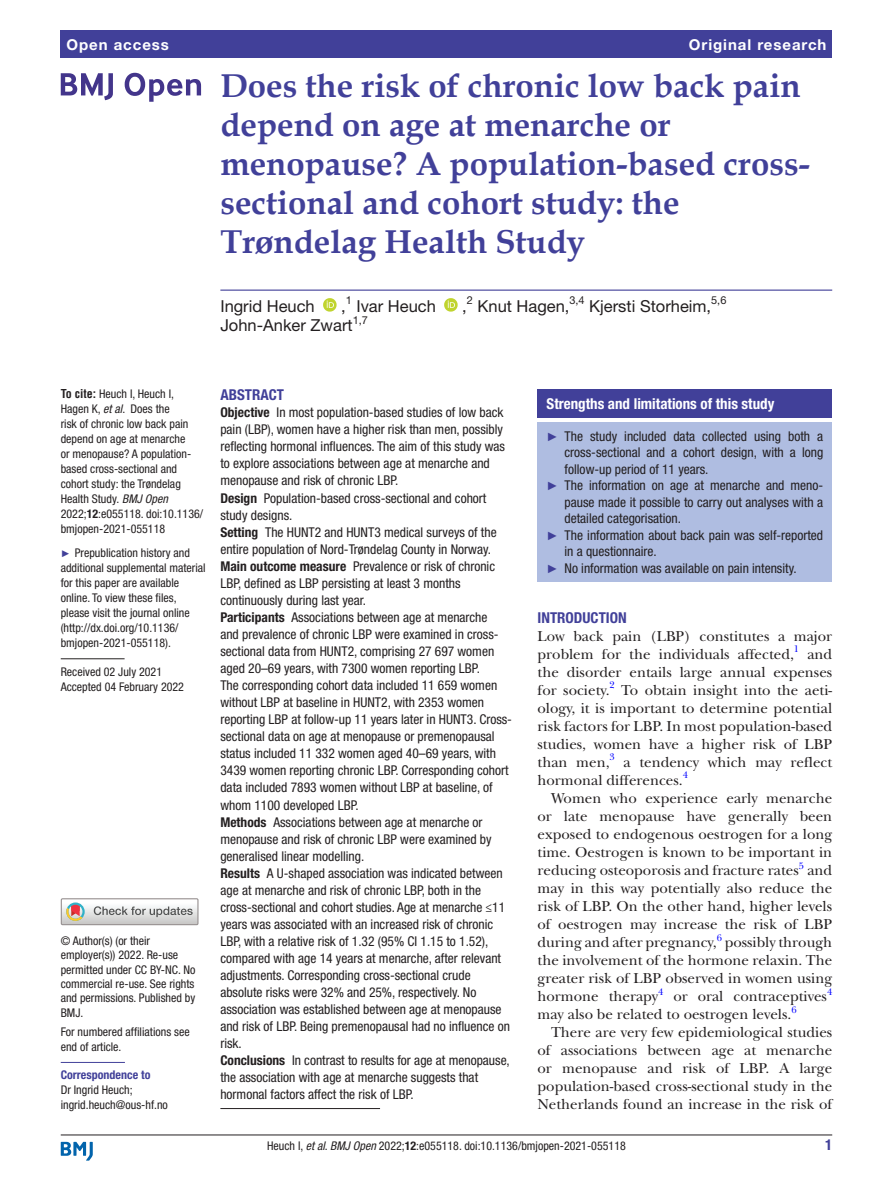
<style>
.page{position:relative;width:893px;height:1191px;background:#fff}
.page>*{position:absolute;margin:0;border:0;box-sizing:border-box;transform-origin:0 0}
.t1{font:700 33px/39px "Book Antiqua";color:#414099}
.t2{font:16.5px "Helvetica Neue LT Std";color:#231f20}
.t3{font:15px/18px "New Baskerville";color:#231f20;text-align:justify}
.t4{font:700 condensed 15px "Helvetica Neue LT Std";color:#fff}
.t5{font:700 15px "Helvetica Neue LT Std";letter-spacing:.065em;color:#fff}
.t6{font:700 condensed 15px "Helvetica Neue LT Std";color:#414099}
.t7{font:condensed 13.5px/17.1px "Helvetica Neue LT Std";color:#231f20}
.t8{font:condensed 12px/15px "Helvetica Neue LT Std";color:#231f20}
.t9{font:700 condensed 12px "Helvetica Neue LT Std";color:#414099}
.t10{font:10.95px "Helvetica Neue LT Std";color:#231f20}
.t11{font:9.9px "New Baskerville";color:#00f}
.s1{font-family:"Helvetica LT Std";font-weight:700}
.s2{font-style:italic}
.s3{font-weight:700}
.s4{font-family:"Arial";font-stretch:normal;font-size:9.75px;color:#414099}
.s5{font-family:"Arial";font-stretch:normal;font-size:12px;color:#414099}
</style>
<div class="page">
<hr style="left:61px;top:1134px;width:771px;height:1px;background:#231f20">
<svg style="left:61px;top:1141px;width:32px;height:19px"></svg>
<div style="left:61px;top:31px;width:771px;height:27px;background:#414099"></div>
<hr style="left:220px;top:289px;width:612px;height:2px;background:#414099">
<svg style="left:323px;top:298px;width:14px;height:14px"></svg>
<svg style="left:444px;top:298px;width:14px;height:14px"></svg>
<hr style="left:61px;top:658px;width:64px;height:1px;background:#231f20">
<hr style="left:61px;top:1062px;width:64px;height:1px;background:#414099">
<svg style="left:61px;top:73px;width:52px;height:27px"></svg>
<svg style="left:125px;top:73px;width:76px;height:29px"></svg>
<div style="left:61px;top:898px;width:138px;height:27px;border:1px solid #969090"></div>
<svg style="left:61px;top:898px;width:137px;height:26px"></svg>
<hr style="left:220px;top:1108px;width:160px;height:1px;background:#231f20">
<div style="left:538px;top:389px;width:294px;height:29px;background:#414099"></div>
<div style="left:538px;top:422px;width:294px;height:160px;background:#afbde1"></div>
<p class="t5" style="left:66px;top:35px;width:104px">Open access</p>
<p class="t5" style="left:689px;top:35px;width:139px">Original research</p>
<h1 class="t1" style="left:220px;top:66px;width:591px">Does the risk of chronic low back pain depend on age at menarche or menopause? A population-based cross&shy;sectional and cohort study: the<br>Trøndelag Health Study</h1>
<p class="t2" style="left:220px;top:296px;width:96px">Ingrid Heuch</p>
<p class="t2" style="left:341px;top:296px;width:6px">,</p>
<p class="t10" style="left:346px;top:294px;width:8px">1</p>
<p class="t2" style="left:356px;top:296px;width:81px">Ivar Heuch</p>
<p class="t10" style="left:467px;top:294px;width:8px">2</p>
<p class="t2" style="left:477px;top:296px;width:94px">Knut Hagen,</p>
<p class="t10" style="left:569px;top:294px;width:17px">3,4</p>
<p class="t2" style="left:589px;top:296px;width:123px">Kjersti Storheim,</p>
<p class="t10" style="left:711px;top:294px;width:17px">5,6</p>
<p class="t2" style="left:462px;top:296px;width:6px">,</p>
<p class="t2" style="left:220px;top:315px;width:134px">John-Anker Zwart</p>
<p class="t10" style="left:353px;top:313px;width:17px">1,7</p>
<p class="t8" style="left:61px;top:386px;width:144px"><span class="s1">To cite:</span> Heuch I, Heuch I,<br>Hagen K, <span class="s2">et al</span>. Does the<br>risk of chronic low back pain depend on age at menarche<br>or menopause? A population&shy;based cross-sectional and cohort study: the Trøndelag<br>Health Study. <span class="s2">BMJ Open<br></span>2022;<span class="s3">12</span>:e055118. doi:10.1136/ bmjopen-2021-055118</p>
<p class="t8" style="left:61px;top:545px;width:146px"><span class="s4">►</span> Prepublication history and additional supplemental material for this paper are available online. To view these files, please visit the journal online (http://dx.doi.org/10.1136/ bmjopen-2021-055118).</p>
<p class="t8" style="left:61px;top:664px;width:125px">Received 02 July 2021<br>Accepted 04 February 2022</p>
<p class="t8" style="left:61px;top:933px;width:136px;line-height:14.4px">© Author(s) (or their employer(s)) 2022. Re-use permitted under CC BY-NC. No commercial re-use. See rights and permissions. Published by<br>BMJ.</p>
<p class="t8" style="left:61px;top:1024px;width:130px">For numbered affiliations see end of article.</p>
<p class="t9" style="left:61px;top:1067px;width:91px">Correspondence to</p>
<p class="t8" style="left:61px;top:1082px;width:109px">Dr Ingrid Heuch; ingrid.heuch@ous-hf.no</p>
<p class="t6" style="left:220px;top:386px;width:65px">ABSTRACT</p>
<p class="t7" style="left:220px;top:404px;width:293px"><span class="s3">Objective</span> In most population-based studies of low back pain (LBP), women have a higher risk than men, possibly reflecting hormonal influences. The aim of this study was to explore associations between age at menarche and menopause and risk of chronic LBP.<br><span class="s3">Design</span> Population-based cross-sectional and cohort study designs.<br><span class="s3">Setting</span> The HUNT2 and HUNT3 medical surveys of the entire population of Nord-Trøndelag County in Norway.<br><span class="s3">Main outcome measure</span> Prevalence or risk of chronic LBP, defined as LBP persisting at least 3 months continuously during last year.<br><span class="s3">Participants</span> Associations between age at menarche<br>and prevalence of chronic LBP were examined in cross&shy;sectional data from HUNT2, comprising 27 697 women aged 20–69 years, with 7300 women reporting LBP.<br>The corresponding cohort data included 11 659 women without LBP at baseline in HUNT2, with 2353 women reporting LBP at follow-up 11 years later in HUNT3. Cross&shy;sectional data on age at menopause or premenopausal status included 11 332 women aged 40–69 years, with 3439 women reporting chronic LBP. Corresponding cohort data included 7893 women without LBP at baseline, of whom 1100 developed LBP.<br><span class="s3">Methods</span> Associations between age at menarche or menopause and risk of chronic LBP were examined by generalised linear modelling.<br><span class="s3">Results</span> A U-shaped association was indicated between age at menarche and risk of chronic LBP, both in the cross-sectional and cohort studies. Age at menarche ≤11 years was associated with an increased risk of chronic LBP, with a relative risk of 1.32 (95% CI 1.15 to 1.52), compared with age 14 years at menarche, after relevant adjustments. Corresponding cross-sectional crude absolute risks were 32% and 25%, respectively. No association was established between age at menopause and risk of LBP. Being premenopausal had no influence on risk.<br><span class="s3">Conclusions</span> In contrast to results for age at menopause, the association with age at menarche suggests that hormonal factors affect the risk of LBP.</p>
<p class="t4" style="left:547px;top:395px;width:229px">Strengths and limitations of this study</p>
<p class="t7" style="left:547px;top:427px;width:278px"><span class="s5">►</span> The study included data collected using both a</p>
<p class="t7" style="left:565px;top:444px;width:260px">cross-sectional and a cohort design, with a long</p>
<p class="t7" style="left:565px;top:460px;width:145px">follow-up period of 11 years.</p>
<p class="t7" style="left:547px;top:477px;width:278px"><span class="s5">►</span> The information on age at menarche and meno-</p>
<p class="t7" style="left:565px;top:493px;width:260px">pause made it possible to carry out analyses with a</p>
<p class="t7" style="left:565px;top:510px;width:118px">detailed categorisation.</p>
<p class="t7" style="left:547px;top:526px;width:278px"><span class="s5">►</span> The information about back pain was self-reported</p>
<p class="t7" style="left:565px;top:543px;width:94px">in a questionnaire.</p>
<p class="t7" style="left:547px;top:559px;width:252px"><span class="s5">►</span> No information was available on pain intensity.</p>
<p class="t6" style="left:538px;top:609px;width:91px">INTRODUCTION</p>
<p class="t3" style="left:538px;top:627px;width:296px">Low back pain (LBP) constitutes a major problem for the individuals affected,</p>
<p class="t11" style="left:794px;top:643px;width:7px">1</p>
<p class="t3" style="left:538px;top:645px;width:296px;text-indent:270px">and the disorder entails large annual expenses for society.</p>
<p class="t11" style="left:610px;top:679px;width:7px">2</p>
<p class="t3" style="left:538px;top:681px;width:296px;text-indent:84px">To obtain insight into the aeti&shy;ology, it is important to determine potential risk factors for LBP. In most population-based studies, women have a higher risk of LBP than men,</p>
<p class="t11" style="left:610px;top:751px;width:7px">3</p>
<p class="t3" style="left:538px;top:753px;width:296px;text-indent:86px">a tendency which may reflect hormonal differences.</p>
<p class="t11" style="left:683px;top:769px;width:7px">4</p>
<p class="t3" style="left:538px;top:789px;width:296px;text-indent:14px">Women who experience early menarche or late menopause have generally been exposed to endogenous oestrogen for a long time. Oestrogen is known to be important in reducing osteoporosis and fracture rates</p>
<p class="t11" style="left:799px;top:859px;width:7px">5</p>
<p class="t3" style="left:538px;top:861px;width:296px;text-indent:270px">and may in this way potentially also reduce the risk of LBP. On the other hand, higher levels of oestrogen may increase the risk of LBP during and after pregnancy,</p>
<p class="t11" style="left:717px;top:931px;width:7px">6</p>
<p class="t3" style="left:538px;top:933px;width:296px;text-indent:187px">possibly through the involvement of the hormone relaxin. The greater risk of LBP observed in women using hormone therapy</p>
<p class="t11" style="left:658px;top:985px;width:7px">4</p>
<p class="t3" style="left:673px;top:987px;width:155px">or oral contraceptives</p>
<p class="t11" style="left:827px;top:985px;width:7px">4</p>
<p class="t3" style="left:538px;top:1005px;width:255px">may also be related to oestrogen levels.</p>
<p class="t11" style="left:791px;top:1003px;width:7px">6</p>
<p class="t3" style="left:538px;top:1023px;width:296px;text-indent:14px">There are very few epidemiological studies of associations between age at menarche or menopause and risk of LBP. A large population-based cross-sectional study in the Netherlands found an increase in the risk of</p>
<p class="t8" style="left:267px;top:1137px;width:360px">Heuch I, <span class="s2">et al</span>. <span class="s2">BMJ Open</span> 2022;<span class="s3">12</span>:e055118. doi:10.1136/bmjopen-2021-055118</p>
<p class="t6" style="left:825px;top:1135px;width:9px">1</p>
</div>
